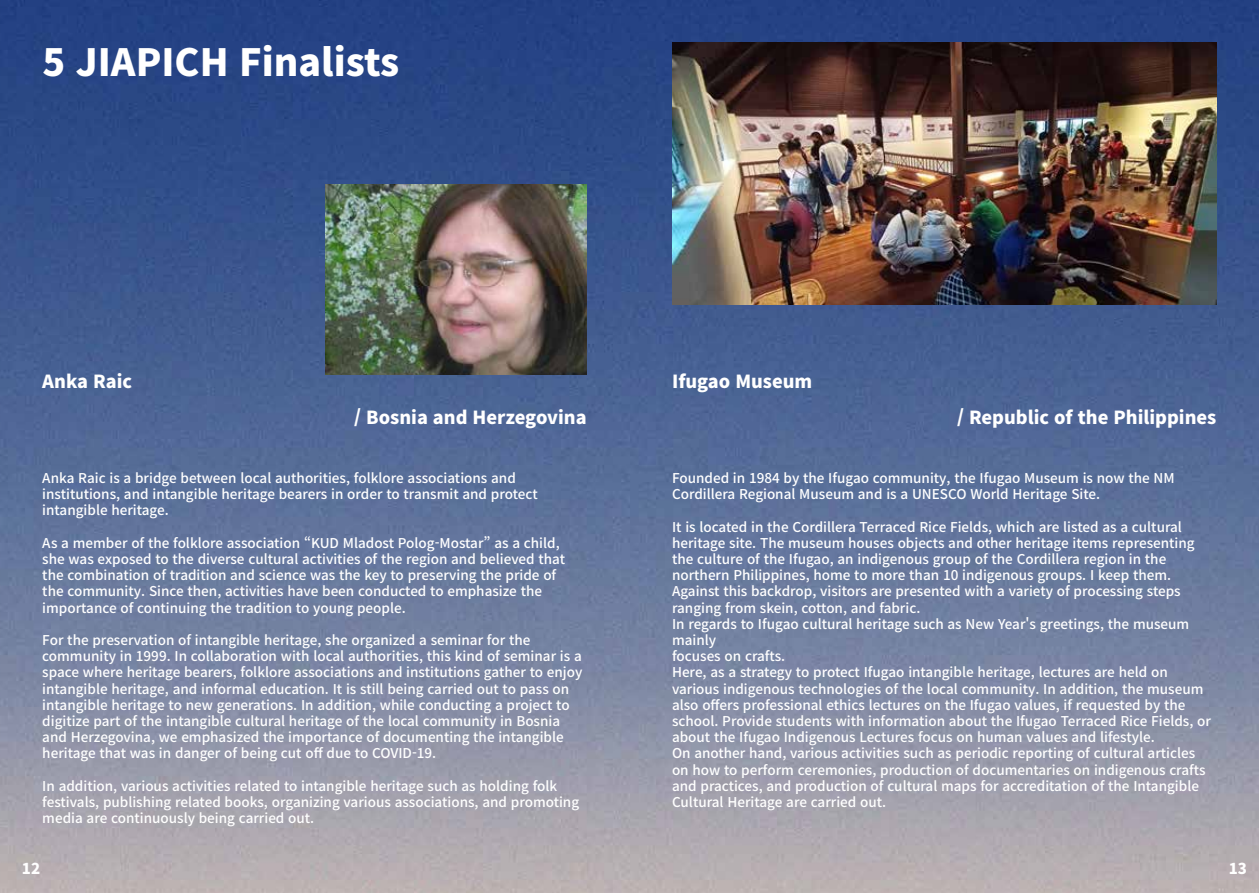
<style>
.page{position:relative;width:1259px;height:893px;background:#fff}
.page>*{position:absolute;margin:0;border:0;box-sizing:border-box;transform-origin:0 0}
.t1{font:900 37.5px "Noto Sans CJ Kkr";color:#fff}
.t2{font:900 18px "Noto Sans CJ Kkr";color:#fff}
.t3{font:900 15px "Noto Sans CJ Kkr";color:#fff}
.t4{font:500 13.5px/16.2px "Noto Sans CJ Kkr";color:#fff}
</style>
<div class="page">
<img style="left:0;top:0;width:1259px;height:893px">
<img style="left:325px;top:184px;width:262px;height:190px">
<img style="left:672px;top:43px;width:544px;height:261px">
<h1 class="t1" style="left:43px;top:41px;width:358px">5 JIAPICH Finalists</h1>
<h2 class="t2" style="left:42px;top:371px;width:91px">Anka Raic</h2>
<h2 class="t2" style="left:672px;top:371px;width:142px">Ifugao Museum</h2>
<h2 class="t2" style="left:354px;top:407px;width:234px">/ Bosnia and Herzegovina</h2>
<h2 class="t2" style="left:957px;top:407px;width:261px">/ Republic of the Philippines</h2>
<p class="t4" style="left:42px;top:470px;width:497px">Anka Raic is a bridge between local authorities, folklore associations and institutions, and intangible heritage bearers in order to transmit and protect intangible heritage.</p>
<p class="t4" style="left:42px;top:535px;width:524px">As a member of the folklore association “KUD Mladost Polog-Mostar” as a child, she was exposed to the diverse cultural activities of the region and believed that the combination of tradition and science was the key to preserving the pride of the community. Since then, activities have been conducted to emphasize the importance of continuing the tradition to young people.</p>
<p class="t4" style="left:42px;top:632px;width:541px">For the preservation of intangible heritage, she organized a seminar for the community in 1999. In collaboration with local authorities, this kind of seminar is a space where heritage bearers, folklore associations and institutions gather to enjoy intangible heritage, and informal education. It is still being carried out to pass on intangible heritage to new generations. In addition, while conducting a project to digitize part of the intangible cultural heritage of the local community in Bosnia and Herzegovina, we emphasized the importance of documenting the intangible heritage that was in danger of being cut off due to COVID-19.</p>
<p class="t4" style="left:42px;top:778px;width:538px">In addition, various activities related to intangible heritage such as holding folk festivals, publishing related books, organizing various associations, and promoting media are continuously being carried out.</p>
<p class="t4" style="left:672px;top:470px;width:504px">Founded in 1984 by the Ifugao community, the Ifugao Museum is now the NM<br>Cordillera Regional Museum and is a UNESCO World Heritage Site.</p>
<p class="t4" style="left:672px;top:519px;width:540px">It is located in the Cordillera Terraced Rice Fields, which are listed as a cultural heritage site. The museum houses objects and other heritage items representing the culture of the Ifugao, an indigenous group of the Cordillera region in the northern Philippines, home to more than 10 indigenous groups. I keep them.<br>Against this backdrop, visitors are presented with a variety of processing steps ranging from skein, cotton, and fabric.<br>In regards to Ifugao cultural heritage such as New Year's greetings, the museum mainly<br>focuses on crafts.<br>Here, as a strategy to protect Ifugao intangible heritage, lectures are held on various indigenous technologies of the local community. In addition, the museum also offers professional ethics lectures on the Ifugao values, if requested by the school. Provide students with information about the Ifugao Terraced Rice Fields, or about the Ifugao Indigenous Lectures focus on human values and lifestyle.<br>On another hand, various activities such as periodic reporting of cultural articles on how to perform ceremonies, production of documentaries on indigenous crafts and practices, and production of cultural maps for accreditation of the Intangible Cultural Heritage are carried out.</p>
<p class="t3" style="left:22px;top:860px;width:20px">12</p>
<p class="t3" style="left:1228px;top:860px;width:20px">13</p>
</div>
